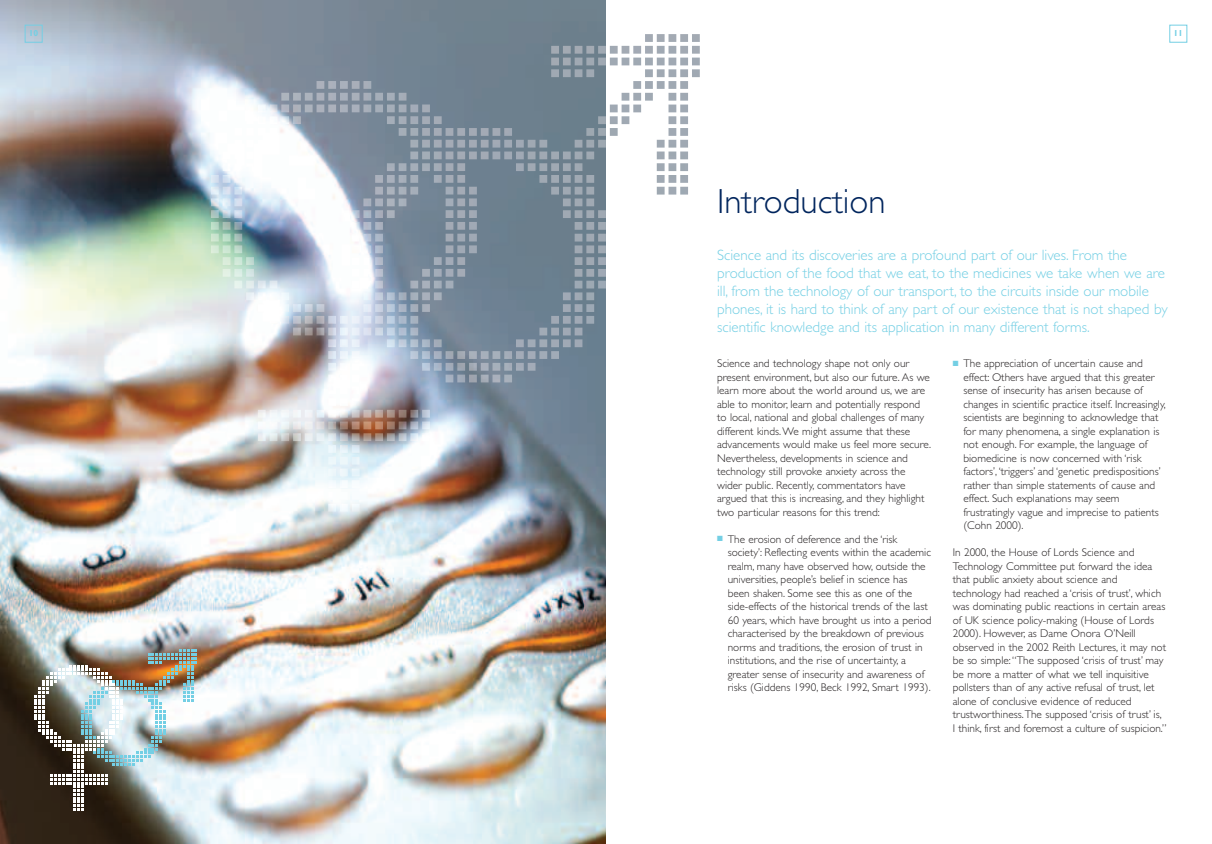
<style>
.page{position:relative;width:1212px;height:844px;background:#fff}
.page>*{position:absolute;margin:0;border:0;box-sizing:border-box;transform-origin:0 0}
.t1{font:300 35px "Gill Sans";color:#00255d}
.t2{font:300 15px/18px "Gill Sans";color:#74cfe4}
.t3{font:300 11.25px/13.5px "Gill Sans";color:#231f20}
.t4{font:700 8.75px "Gill Sans";color:#74cfe4}
.s1{color:#74cfe4}
</style>
<div class="page">
<img style="left:0;top:0;width:606px;height:843px">
<img style="left:211px;top:34px;width:489px;height:289px">
<img style="left:35px;top:649px;width:162px;height:161px">
<div style="left:1169px;top:25px;width:18px;height:18px;border:1px solid #74cfe4"></div>
<div style="left:25px;top:25px;width:18px;height:18px;border:1px solid #74cfe4"></div>
<p class="t4" style="left:29px;top:30px;width:11px">10</p>
<p class="t4" style="left:1173px;top:30px;width:11px">11</p>
<h1 class="t1" style="left:717px;top:188px;width:170px">Introduction</h1>
<p class="t2" style="left:717px;top:247px;width:452px">Science and its discoveries are a profound part of our lives. From the production of the food that we eat, to the medicines we take when we are ill, from the technology of our transport, to the circuits inside our mobile phones, it is hard to think of any part of our existence that is not shaped by scientific knowledge and its application in many different forms.</p>
<p class="t3" style="left:717px;top:357px;width:216px">Science and technology shape not only our present environment, but also our future. As we learn more about the world around us, we are able to monitor, learn and potentially respond to local, national and global challenges of many different kinds.We might assume that these advancements would make us feel more secure.<br>Nevertheless, developments in science and technology still provoke anxiety across the wider public. Recently, commentators have argued that this is increasing, and they highlight two particular reasons for this trend:</p>
<p class="t3" style="left:728px;top:533px;width:205px;text-indent:-11px"><span class="s1">■</span> The erosion of deference and the ‘risk society’: Reflecting events within the academic realm, many have observed how, outside the universities, people’s belief in science has been shaken. Some see this as one of the side-effects of the historical trends of the last 60 years, which have brought us into a period characterised by the breakdown of previous norms and traditions, the erosion of trust in institutions, and the rise of uncertainty, a greater sense of insecurity and awareness of risks (Giddens 1990, Beck 1992, Smart 1993).</p>
<p class="t3" style="left:963px;top:357px;width:204px;text-indent:-11px"><span class="s1">■</span> The appreciation of uncertain cause and effect: Others have argued that this greater sense of insecurity has arisen because of changes in scientific practice itself. Increasingly, scientists are beginning to acknowledge that for many phenomena, a single explanation is not enough. For example, the language of biomedicine is now concerned with ‘risk factors’,‘triggers’ and ‘genetic predispositions’ rather than simple statements of cause and effect. Such explanations may seem frustratingly vague and imprecise to patients (Cohn 2000).</p>
<p class="t3" style="left:953px;top:546px;width:215px">In 2000, the House of Lords Science and Technology Committee put forward the idea that public anxiety about science and technology had reached a ‘crisis of trust’, which was dominating public reactions in certain areas of UK science policy-making (House of Lords 2000). However, as Dame Onora O’Neill observed in the 2002 Reith Lectures, it may not be so simple:“The supposed ‘crisis of trust’ may be more a matter of what we tell inquisitive pollsters than of any active refusal of trust, let alone of conclusive evidence of reduced trustworthiness.The supposed ‘crisis of trust’ is, I think, first and foremost a culture of suspicion.”</p>
</div>
